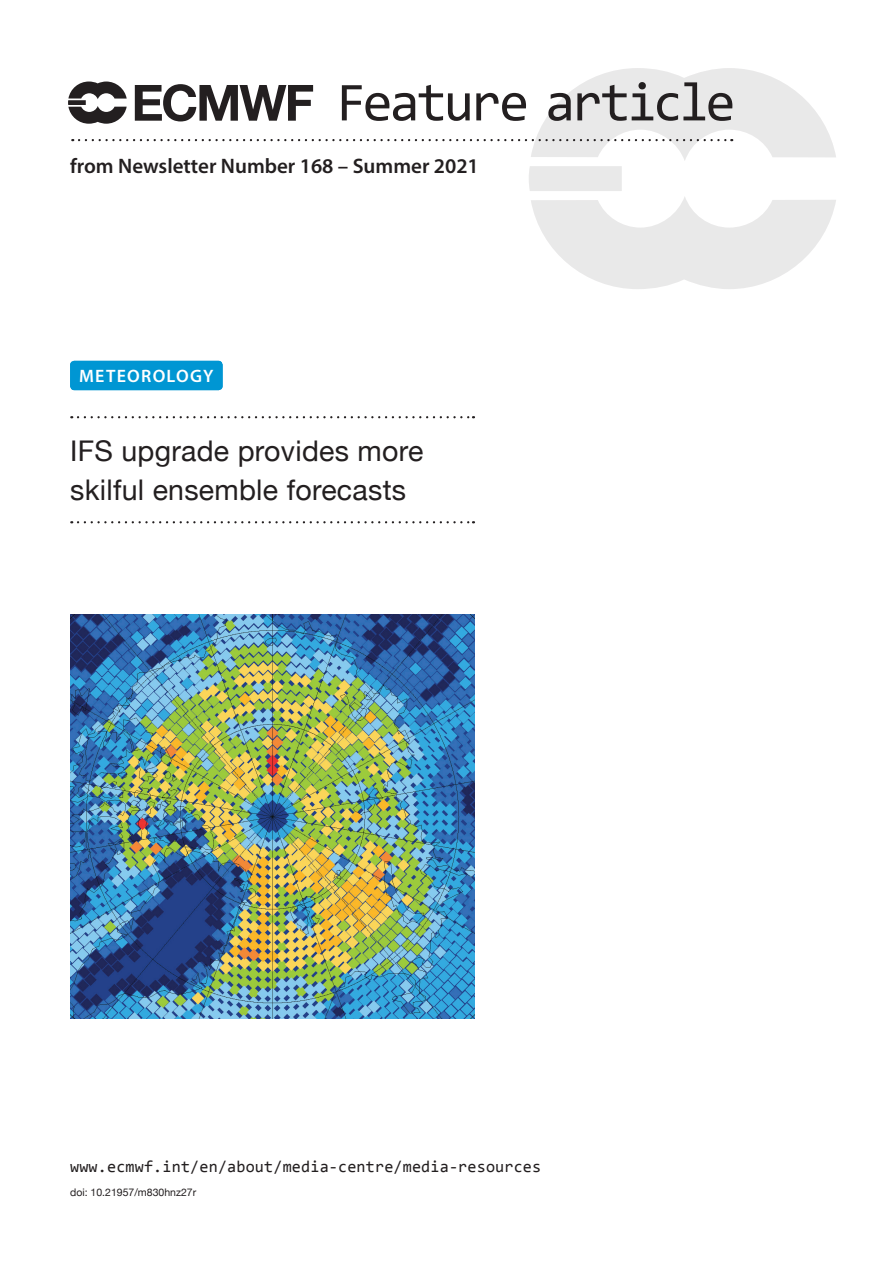
<style>
.page{position:relative;width:893px;height:1263px;background:#fff}
.page>*{position:absolute;margin:0;border:0;box-sizing:border-box;transform-origin:0 0}
.t1{font:28.5px/39px "Helvetica Neue";letter-spacing:.01em;color:#231f20}
.t2{font:600 21px "Myriad Pro";color:#231f20}
.t3{font:600 18px "Myriad Pro";letter-spacing:.07em;color:#fff}
.t4{font:16.5px "Consolas";letter-spacing:.01em;color:#231f20}
.t5{font:10.5px "Helvetica Neue";color:#231f20}
</style>
<div class="page">
<img style="left:70px;top:614px;width:404px;height:404px">
<svg style="left:68px;top:68px;width:768px;height:221px"></svg>
<svg style="left:78px;top:416px;width:396px;height:2px"></svg>
<svg style="left:78px;top:521px;width:396px;height:2px"></svg>
<div style="left:70px;top:361px;width:153px;height:29px;background:#0096d3;border-radius:4px"></div>
<p class="t2" style="left:70px;top:153px;width:410px">from Newsletter Number 168 – Summer 2021</p>
<p class="t3" style="left:79px;top:365px;width:136px">METEOROLOGY</p>
<h1 class="t1" style="left:70px;top:433px;width:355px">IFS upgrade provides more skilful ensemble forecasts</h1>
<p class="t4" style="left:70px;top:1156px;width:473px">www.ecmwf.int/en/about/media-centre/media-resources</p>
<p class="t5" style="left:70px;top:1185px;width:128px">doi: 10.21957/m830hnz27r</p>
</div>
